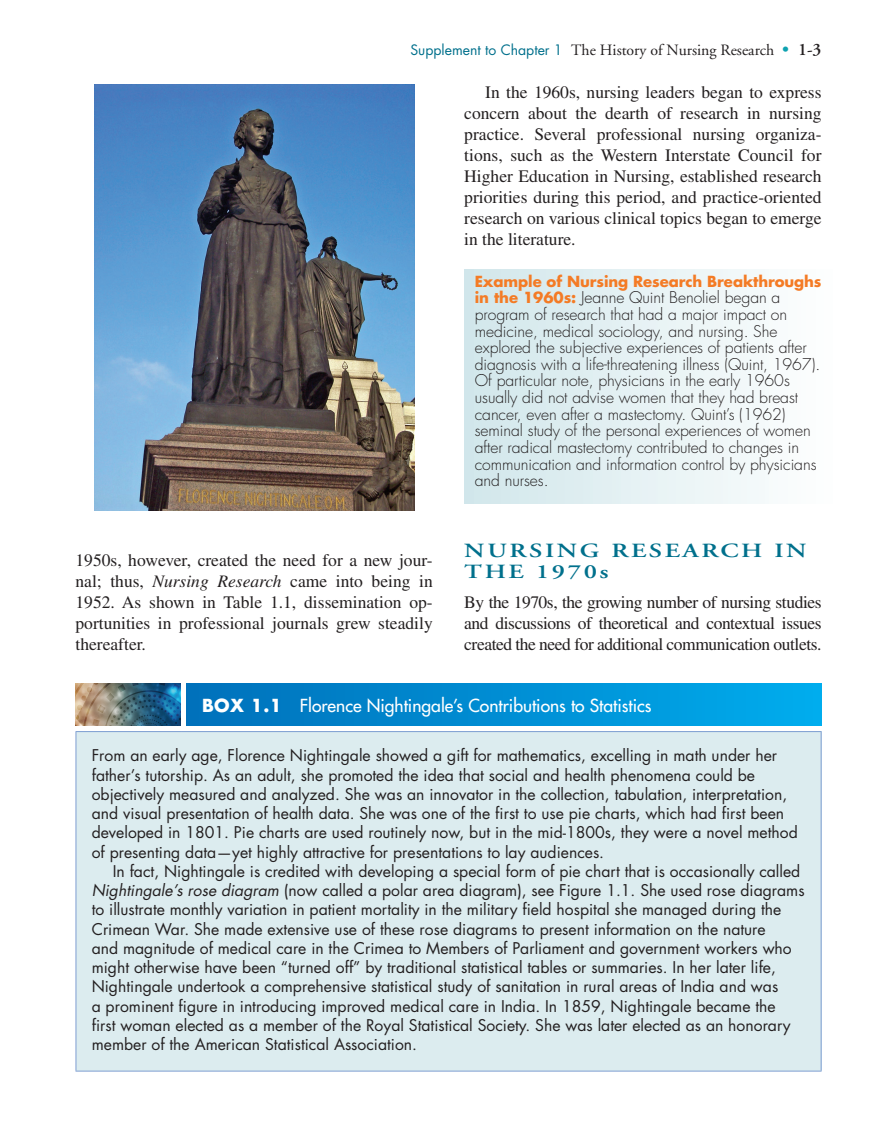
<style>
.page{position:relative;width:885px;height:1128px;background:#fff}
.page>*{position:absolute;margin:0;border:0;box-sizing:border-box;transform-origin:0 0}
.t1{font:600 20.12px/21px "Adobe Garamond";letter-spacing:.1em;color:#00708c;scale:1.3 1}
.t2{font:17.5px/21px "Times";color:#231f20;text-align:justify}
.t3{font:17.5px "Futura";color:#fff}
.t4{font:15.75px/19.2px "Futura";color:#231f20}
.t5{font:300 15.75px/16.6px "Futura";letter-spacing:-.005em;color:#231f20}
.t6{font:15.75px "Adobe Garamond";color:#231f20}
.t7{font:700 14.88px "Futura";letter-spacing:-.005em;color:#f47b25}
.s1{font-family:"Futura";font-size:14px;color:#00708c}
.s2{font-weight:600;font-size:17.5px;color:#0ea2b0}
.s3{font-weight:600;font-size:17.5px}
.s4{font-weight:700;font-size:14.88px;color:#f47b25}
.s5{font-style:italic}
.s6{font-weight:700}
</style>
<div class="page">
<div style="left:464px;top:269px;width:371px;height:235px;background:linear-gradient(to right,#d1e6eb,#fefefe)"></div>
<div style="left:186px;top:684px;width:635px;height:42px;background:linear-gradient(to right,#0070ba,#00aced)"></div>
<div style="left:76px;top:731px;width:745px;height:340px;background:#dcecef"></div>
<hr style="left:75px;top:731px;width:106px;height:1px;background:#7e9ed2">
<hr style="left:75px;top:732px;width:1px;height:338px;background:#7e9ed2">
<hr style="left:181px;top:731px;width:640px;height:1px;background:#7e9ed2">
<hr style="left:820px;top:732px;width:1px;height:338px;background:#7e9ed2">
<hr style="left:75px;top:1070px;width:746px;height:1px;background:#7e9ed2">
<hr style="left:820px;top:684px;width:1px;height:42px;background:#00aeef">
<img style="left:75px;top:684px;width:105px;height:42px">
<img style="left:94px;top:84px;width:320px;height:426px">
<p class="t6" style="left:410px;top:44px;width:412px"><span class="s1">Supplement to Chapter 1</span> The History of Nursing Research <span class="s2">•</span> <span class="s3">1-3</span></p>
<p class="t2" style="left:464px;top:83px;width:359px;text-indent:21px">In the 1960s, nursing leaders began to express concern about the dearth of research in nursing practice. Several professional nursing organiza&shy;tions, such as the Western Interstate Council for Higher Education in Nursing, established research priorities during this period, and practice-oriented research on various clinical topics began to emerge in the literature.</p>
<p class="t7" style="left:474px;top:274px;width:348px">Example of Nursing Research Breakthroughs</p>
<p class="t5" style="left:474px;top:291px;width:347px"><span class="s4">in the 1960s:</span> Jeanne Quint Benoliel began a program of research that had a major impact on medicine, medical sociology, and nursing. She explored the subjective experiences of patients after diagnosis with a life-threatening illness (Quint, 1967).<br>Of particular note, physicians in the early 1960s usually did not advise women that they had breast cancer, even after a mastectomy. Quint’s (1962) seminal study of the personal experiences of women after radical mastectomy contributed to changes in communication and information control by physicians and nurses.</p>
<p class="t2" style="left:75px;top:551px;width:359px">1950s, however, created the need for a new jour&shy;nal; thus, <span class="s5">Nursing Research</span> came into being in 1952. As shown in Table 1.1, dissemination op&shy;portunities in professional journals grew steadily thereafter.</p>
<p class="t1" style="left:464px;top:542px;width:265px">NURSING RESEARCH IN<br>THE 1970s</p>
<p class="t2" style="left:464px;top:593px;width:359px">By the 1970s, the growing number of nursing studies and discussions of theoretical and contextual issues created the need for additional communication outlets.</p>
<p class="t3" style="left:202px;top:697px;width:451px"><span class="s6">BOX 1.1</span> Florence Nightingale’s Contributions to Statistics</p>
<p class="t4" style="left:92px;top:747px;width:707px">From an early age, Florence Nightingale showed a gift for mathematics, excelling in math under her father’s tutorship. As an adult, she promoted the idea that social and health phenomena could be objectively measured and analyzed. She was an innovator in the collection, tabulation, interpretation, and visual presentation of health data. She was one of the first to use pie charts, which had first been developed in 1801. Pie charts are used routinely now, but in the mid-1800s, they were a novel method of presenting data—yet highly attractive for presentations to lay audiences.</p>
<p class="t4" style="left:92px;top:863px;width:714px;text-indent:21px">In fact, Nightingale is credited with developing a special form of pie chart that is occasionally called <span class="s5">Nightingale’s rose diagram</span> (now called a polar area diagram), see Figure 1.1. She used rose diagrams to illustrate monthly variation in patient mortality in the military field hospital she managed during the Crimean War. She made extensive use of these rose diagrams to present information on the nature<br>and magnitude of medical care in the Crimea to Members of Parliament and government workers who might otherwise have been “turned off” by traditional statistical tables or summaries. In her later life, Nightingale undertook a comprehensive statistical study of sanitation in rural areas of India and was<br>a prominent figure in introducing improved medical care in India. In 1859, Nightingale became the<br>first woman elected as a member of the Royal Statistical Society. She was later elected as an honorary member of the American Statistical Association.</p>
</div>
